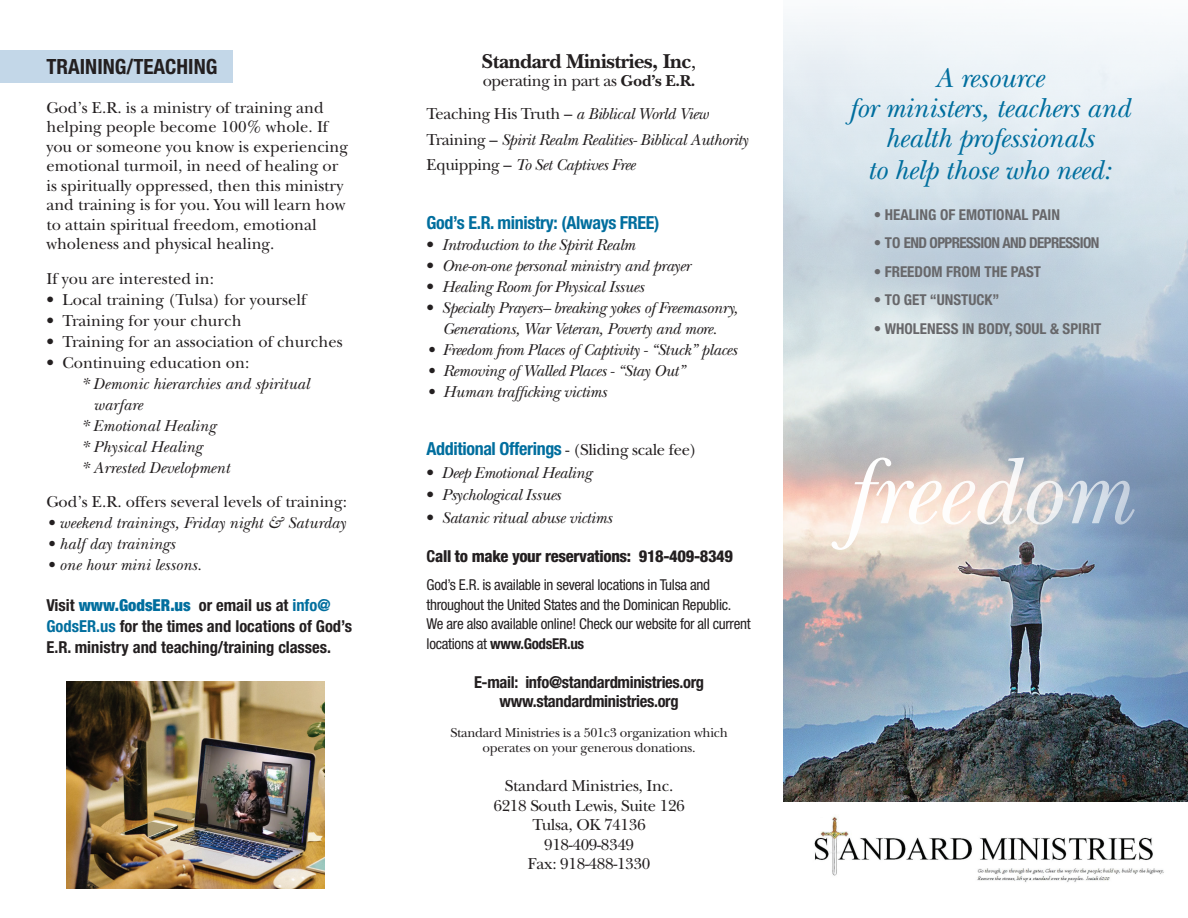
<style>
.page{position:relative;width:1188px;height:918px;background:#fff}
.page>*{position:absolute;margin:0;border:0;box-sizing:border-box;transform-origin:0 0}
.t1{font:italic 98.7px "New Baskerville";color:#fff}
.t2{font:italic 28.5px/30.8px "New Baskerville";letter-spacing:-.01em;color:#006e9e;text-align:center}
.t3{font:700 21px "New Baskerville";letter-spacing:-.02em;color:#231f20}
.t4{font:700 condensed 21px "Helvetica Neue";color:#231f20}
.t5{font:700 condensed 18px "Helvetica Neue";letter-spacing:-.02em;color:#006e9e}
.t6{font:16.5px/19.5px "New Baskerville";color:#231f20}
.t7{font:italic 16.5px/25.5px "New Baskerville";letter-spacing:-.02em;color:#231f20}
.t8{font:italic 16.5px "New Baskerville";color:#231f20}
.t9{font:16.5px/19.5px "New Baskerville";letter-spacing:-.02em;color:#231f20}
.t10{font:700 condensed 16.5px/21px "Helvetica Neue";color:#231f20}
.t11{font:700 condensed 16.5px/19.5px "Helvetica Neue";letter-spacing:-.02em;color:#231f20;text-align:center}
.t12{font:800 condensed 16.5px "Helvetica Neue";letter-spacing:-.02em;color:#231f20}
.t13{font:condensed 15px/19.5px "Helvetica Neue";letter-spacing:-.02em;color:#231f20}
.t14{font:700 condensed 15px "Helvetica Neue";color:#67676a}
.t15{font:700 condensed 15px "Helvetica Neue";letter-spacing:-.04em;color:#67676a}
.t16{font:13.5px/15px "New Baskerville";letter-spacing:-.02em;color:#231f20;text-align:center}
.s1{font-weight:900;color:#006e9e}
.s2{color:#006e9e}
.s3{font-weight:400}
.s4{font-weight:700}
.s5{font-style:italic}
.s6{font-style:normal}
.s7{font-family:"New Baskerville";font-weight:400;font-stretch:normal;font-size:16.5px;color:#231f20}
</style>
<div class="page">
<div style="left:0;top:51px;width:232px;height:32px;background:#c3d7e8"></div>
<img style="left:783px;top:19px;width:405px;height:782px">
<img style="left:814px;top:816px;width:350px;height:66px">
<img style="left:67px;top:682px;width:258px;height:207px">
<p class="t4" style="left:46px;top:53px;width:172px">TRAINING/TEACHING</p>
<p class="t6" style="left:46px;top:98px;width:303px">God’s E.R. is a ministry of training and helping people become 100% whole. If you or someone you know is experiencing emotional turmoil, in need of healing or is spiritually oppressed, then this ministry and training is for you. You will learn how to attain spiritual freedom, emotional wholeness and physical healing.</p>
<p class="t6" style="left:46px;top:269px;width:169px">If you are interested in:</p>
<p class="t6" style="left:46px;top:290px;width:261px">• Local training (Tulsa) for yourself</p>
<p class="t6" style="left:46px;top:311px;width:197px">• Training for your church</p>
<p class="t6" style="left:46px;top:332px;width:298px">• Training for an association of churches</p>
<p class="t6" style="left:46px;top:353px;width:204px">• Continuing education on:</p>
<p class="t8" style="left:81px;top:374px;width:230px">* Demonic hierarchies and spiritual</p>
<p class="t8" style="left:94px;top:395px;width:50px">warfare</p>
<p class="t8" style="left:81px;top:416px;width:136px">* Emotional Healing</p>
<p class="t8" style="left:81px;top:437px;width:123px">* Physical Healing</p>
<p class="t8" style="left:81px;top:458px;width:150px">* Arrested Development</p>
<p class="t6" style="left:46px;top:492px;width:302px">God’s E.R. offers several levels of training:</p>
<p class="t8" style="left:46px;top:513px;width:301px">• weekend trainings, Friday night &amp; Saturday</p>
<p class="t8" style="left:46px;top:534px;width:130px">• half day trainings</p>
<p class="t8" style="left:46px;top:555px;width:157px">• one hour mini lessons.</p>
<p class="t10" style="left:46px;top:594px;width:307px">Visit <span class="s1">www.GodsER.us</span> or email us at <span class="s2">info@<br>GodsER.us</span> for the times and locations of God’s<br>E.R. ministry and teaching/training classes.</p>
<p class="t3" style="left:482px;top:49px;width:216px">Standard Ministries, Inc<span class="s3">,</span></p>
<p class="t9" style="left:427px;top:65px;width:283px;line-height:33px;text-indent:56px">operating in part as <span class="s4">God’s E.R.<br></span>Teaching His Truth – <span class="s5">a Biblical World View</span></p>
<p class="t7" style="left:427px;top:127px;width:323px"><span class="s6">Training –</span> Spirit Realm Realities- Biblical Authority<br><span class="s6">Equipping –</span> To Set Captives Free</p>
<p class="t5" style="left:427px;top:211px;width:234px">God’s E.R. ministry: (Always FREE)</p>
<p class="t7" style="left:427px;top:232px;width:210px"><span class="s6">•</span> Introduction to the Spirit Realm</p>
<p class="t7" style="left:427px;top:253px;width:265px"><span class="s6">•</span> One-on-one personal ministry and prayer</p>
<p class="t7" style="left:427px;top:274px;width:219px"><span class="s6">•</span> Healing Room for Physical Issues</p>
<p class="t7" style="left:427px;top:297px;width:313px;line-height:21px;text-align:center"><span class="s6">•</span> Specialty Prayers– breaking yokes of Freemasonry,<br>Generations, War Veteran, Poverty and more.</p>
<p class="t7" style="left:427px;top:337px;width:312px">• Freedom from Places of Captivity - “Stuck” places</p>
<p class="t7" style="left:427px;top:358px;width:260px">• Removing of Walled Places - “Stay Out”</p>
<p class="t7" style="left:427px;top:379px;width:182px">• Human trafficking victims</p>
<p class="t5" style="left:427px;top:438px;width:272px">Additional Offerings <span class="s7">- (Sliding scale fee)</span></p>
<p class="t7" style="left:427px;top:460px;width:167px"><span class="s6">•</span> Deep Emotional Healing</p>
<p class="t7" style="left:427px;top:482px;width:136px"><span class="s6">•</span> Psychological Issues</p>
<p class="t7" style="left:427px;top:505px;width:187px"><span class="s6">•</span> Satanic ritual abuse victims</p>
<p class="t12" style="left:427px;top:546px;width:308px"><span class="s4">C</span>all to make your reservations: 918-409-8349</p>
<p class="t13" style="left:427px;top:575px;width:326px">God’s E.R. is available in several locations in Tulsa and throughout the United States and the Dominican Republic.<br>We are also available online! Check our website for all current locations at <span class="s4">www.GodsER.us</span></p>
<p class="t11" style="left:474px;top:672px;width:232px">E-mail: info@standardministries.org www.standardministries.org</p>
<p class="t16" style="left:450px;top:725px;width:279px">Standard Ministries is a 501c3 organization which operates on your generous donations.</p>
<p class="t9" style="left:493px;top:776px;width:193px;text-align:center">Standard Ministries, Inc.<br>6218 South Lewis, Suite 126<br>Tulsa, OK 74136<br>918-409-8349<br>Fax: 918-488-1330</p>
<h2 class="t2" style="left:848px;top:62px;width:283px">A resource<br>for ministers, teachers and health professionals<br>to help those who need:</h2>
<p class="t14" style="left:874px;top:205px;width:188px">• HEALING OF EMOTIONAL PAIN</p>
<p class="t15" style="left:874px;top:234px;width:227px">• TO END OPPRESSION AND DEPRESSION</p>
<p class="t14" style="left:874px;top:262px;width:169px">• FREEDOM FROM THE PAST</p>
<p class="t14" style="left:874px;top:291px;width:127px">• TO GET “UNSTUCK”</p>
<p class="t14" style="left:874px;top:319px;width:229px">• WHOLENESS IN BODY, SOUL &amp; SPIRIT</p>
<h1 class="t1" style="left:842px;top:434px;width:290px">freedom</h1>
</div>
